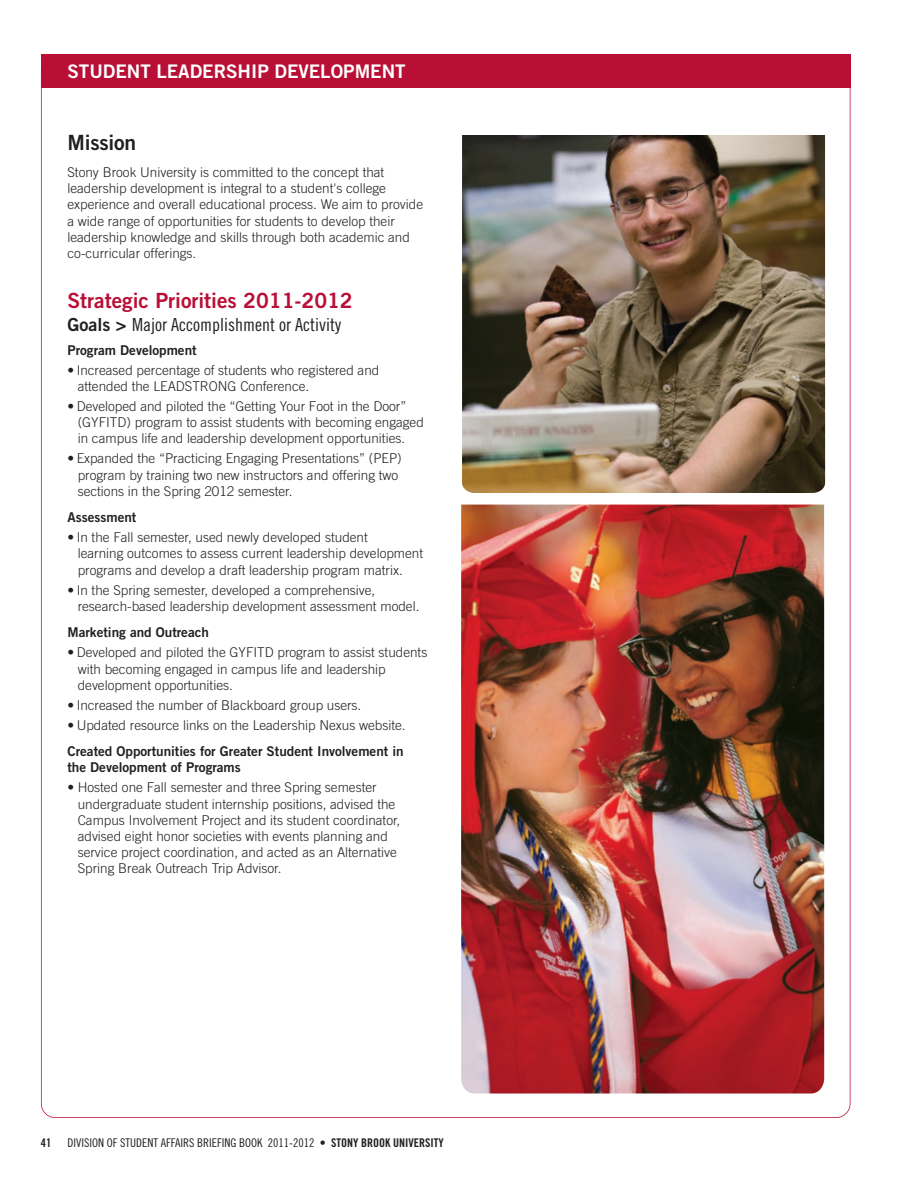
<style>
.page{position:relative;width:918px;height:1188px;background:#fff}
.page>*{position:absolute;margin:0;border:0;box-sizing:border-box;transform-origin:0 0}
.t1{font:21px "Trade Gothic Bold Two";color:#b90f36}
.t2{font:21px "Trade Gothic Bold Two";letter-spacing:-.01em;color:#231f20}
.t3{font:18.75px "Trade Gothic Bold Two";color:#fff}
.t4{font:18px "Trade Gothic Cond Eighteen";color:#231f20}
.t5{font:300 13.5px/16.2px "Trade Gothic";color:#231f20}
.t6{font:13.5px/16.2px "Trade Gothic Bold Two";color:#231f20}
.t7{font:12px "Trade Gothic Cond Eighteen";color:#231f20}
.t8{font:12px "Trade Gothic Bold Cond Twenty";color:#231f20}
.s1{font-family:"Trade Gothic Bold Two"}
.s2{font-family:"Trade Gothic Bold Cond Twenty"}
</style>
<div class="page">
<div style="left:41px;top:54px;width:810px;height:34px;background:#b90f36"></div>
<img style="left:462px;top:135px;width:363px;height:358px">
<img style="left:461px;top:505px;width:363px;height:589px">
<h2 class="t3" style="left:68px;top:64px;width:340px">STUDENT LEADERSHIP DEVELOPMENT</h2>
<h1 class="t2" style="left:68px;top:135px;width:70px">Mission</h1>
<p class="t5" style="left:68px;top:165px;width:357px">Stony Brook University is committed to the concept that leadership development is integral to a student's college experience and overall educational process. We aim to provide a wide range of opportunities for students to develop their leadership knowledge and skills through both academic and co-curricular offerings.</p>
<h1 class="t1" style="left:68px;top:292px;width:287px">Strategic Priorities 2011-2012</h1>
<h3 class="t4" style="left:68px;top:318px;width:275px"><span class="s1">Goals &gt;</span> Major Accomplishment or Activity</h3>
<p class="t6" style="left:68px;top:343px;width:131px">Program Development</p>
<p class="t5" style="left:78px;top:363px;width:303px;text-indent:-10px">• Increased percentage of students who registered and attended the LEADSTRONG Conference.</p>
<p class="t5" style="left:78px;top:399px;width:348px;text-indent:-10px">• Developed and piloted the “Getting Your Foot in the Door” (GYFITD) program to assist students with becoming engaged in campus life and leadership development opportunities.</p>
<p class="t5" style="left:78px;top:452px;width:326px;text-indent:-10px">• Expanded the “Practicing Engaging Presentations” (PEP) program by training two new instructors and offering two sections in the Spring 2012 semester.</p>
<p class="t6" style="left:68px;top:511px;width:70px">Assessment</p>
<p class="t5" style="left:78px;top:531px;width:347px;text-indent:-10px">• In the Fall semester, used newly developed student<br>learning outcomes to assess current leadership development programs and develop a draft leadership program matrix.</p>
<p class="t5" style="left:78px;top:583px;width:343px;text-indent:-10px">• In the Spring semester, developed a comprehensive, research-based leadership development assessment model.</p>
<p class="t6" style="left:67px;top:626px;width:143px">Marketing and Outreach</p>
<p class="t5" style="left:78px;top:646px;width:351px;text-indent:-10px">• Developed and piloted the GYFITD program to assist students with becoming engaged in campus life and leadership development opportunities.</p>
<p class="t5" style="left:67px;top:698px;width:295px">• Increased the number of Blackboard group users.</p>
<p class="t5" style="left:67px;top:718px;width:340px">• Updated resource links on the Leadership Nexus website.</p>
<p class="t6" style="left:67px;top:744px;width:338px">Created Opportunities for Greater Student Involvement in the Development of Programs</p>
<p class="t5" style="left:78px;top:781px;width:324px;text-indent:-10px">• Hosted one Fall semester and three Spring semester undergraduate student internship positions, advised the Campus Involvement Project and its student coordinator, advised eight honor societies with events planning and service project coordination, and acted as an Alternative Spring Break Outreach Trip Advisor.</p>
<p class="t8" style="left:41px;top:1139px;width:12px">41</p>
<p class="t7" style="left:68px;top:1139px;width:378px">DIVISION OF STUDENT AFFAIRS BRIEFING BOOK 2011-2012 • <span class="s2">STONY BROOK UNIVERSITY</span></p>
</div>
